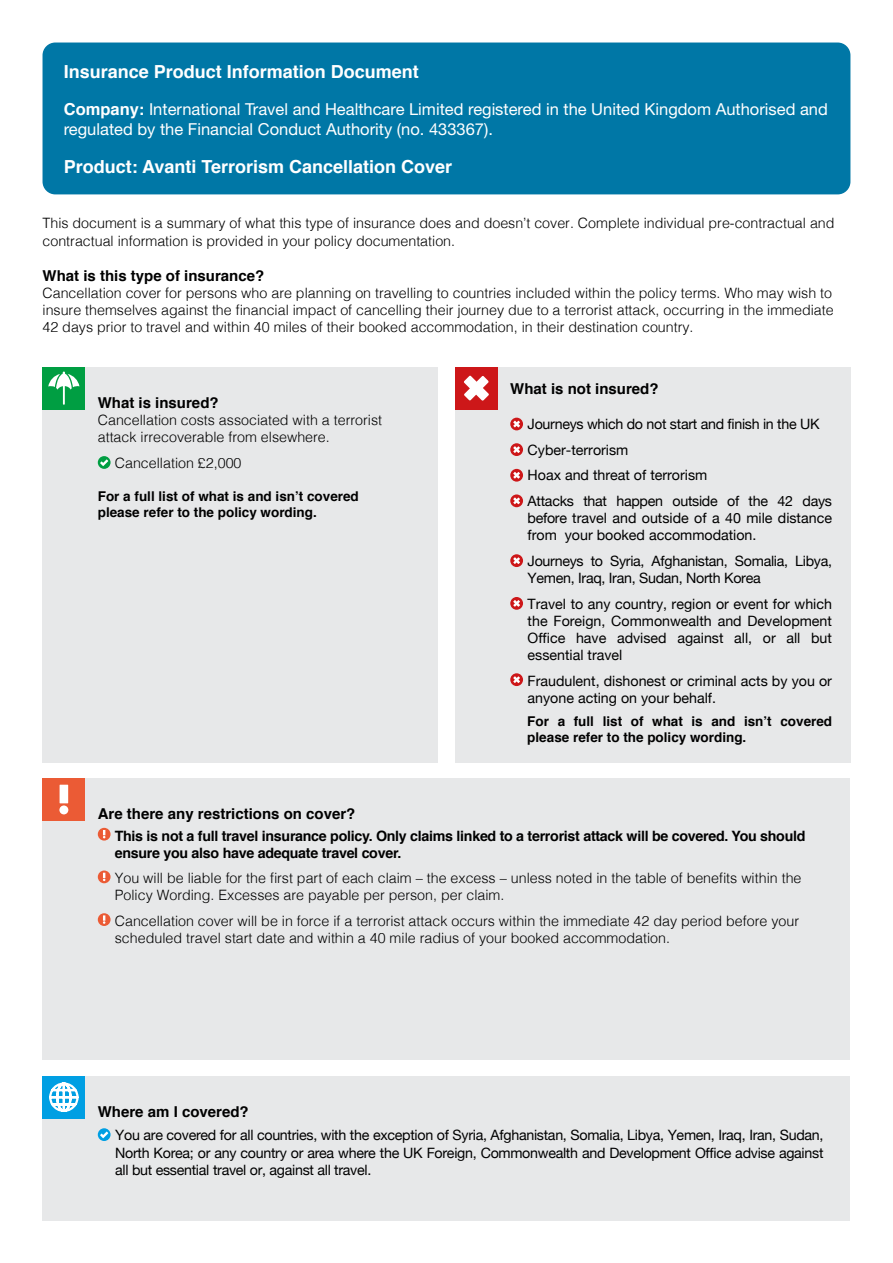
<style>
.page{position:relative;width:893px;height:1263px;background:#fff}
.page>*{position:absolute;margin:0;border:0;box-sizing:border-box;transform-origin:0 0}
.t1{font:700 18px "Helvetica";color:#fff}
.t2{font:16.5px/19.8px "Helvetica Neue";color:#fff}
.t3{font:700 15px "Helvetica";color:#000}
.t4{font:300 14.25px/17.1px "Helvetica";color:#000}
.t5{font:14.25px/17.1px "Helvetica Neue";color:#000}
.t6{font:14.25px/25.7px "Helvetica Neue";letter-spacing:-.02em;color:#000}
.t7{font:700 14.25px/17.1px "Helvetica";letter-spacing:-.02em;color:#000}
.t8{font:700 13.5px/16.2px "Helvetica";color:#000}
.s1{font-family:"Helvetica";font-weight:700}
</style>
<div class="page">
<div style="left:43px;top:778px;width:807px;height:282px;background:#e7e8e9"></div>
<svg style="left:98px;top:828px;width:13px;height:12px"></svg>
<svg style="left:98px;top:870px;width:13px;height:13px"></svg>
<svg style="left:98px;top:913px;width:13px;height:13px"></svg>
<div style="left:43px;top:43px;width:807px;height:151px;background:#0077a6;border-radius:13px"></div>
<div style="left:43px;top:367px;width:395px;height:395px;background:#e7e8e9"></div>
<svg style="left:98px;top:456px;width:13px;height:13px"></svg>
<div style="left:455px;top:367px;width:395px;height:395px;background:#e7e8e9"></div>
<svg style="left:510px;top:418px;width:13px;height:12px"></svg>
<svg style="left:510px;top:443px;width:13px;height:13px"></svg>
<svg style="left:510px;top:469px;width:13px;height:13px"></svg>
<svg style="left:510px;top:494px;width:13px;height:13px"></svg>
<svg style="left:510px;top:554px;width:13px;height:13px"></svg>
<svg style="left:510px;top:597px;width:13px;height:13px"></svg>
<svg style="left:510px;top:673px;width:13px;height:13px"></svg>
<div style="left:43px;top:1076px;width:807px;height:144px;background:#e7e8e9"></div>
<svg style="left:98px;top:1128px;width:13px;height:13px"></svg>
<div style="left:43px;top:367px;width:42px;height:42px;background:#009e42"></div>
<svg style="left:48px;top:371px;width:31px;height:34px"></svg>
<div style="left:43px;top:778px;width:42px;height:43px;background:#eb5b35"></div>
<svg style="left:59px;top:785px;width:9px;height:29px"></svg>
<div style="left:43px;top:1076px;width:42px;height:42px;background:#009fe3"></div>
<svg style="left:49px;top:1082px;width:30px;height:30px"></svg>
<div style="left:455px;top:367px;width:43px;height:42px;background:#cd1719"></div>
<svg style="left:464px;top:375px;width:25px;height:26px"></svg>
<p class="t1" style="left:64px;top:57px;width:357px">Insurance Product Information Document</p>
<p class="t2" style="left:64px;top:99px;width:766px"><span class="s1">Company:</span> International Travel and Healthcare Limited registered in the United Kingdom Authorised and regulated by the Financial Conduct Authority (no. 433367).</p>
<p class="t1" style="left:64px;top:152px;width:390px">Product: Avanti Terrorism Cancellation Cover</p>
<p class="t4" style="left:43px;top:213px;width:793px;line-height:18px">This document is a summary of what this type of insurance does and doesn’t cover. Complete individual pre-contractual and contractual information is provided in your policy documentation.</p>
<p class="t3" style="left:43px;top:264px;width:223px">What is this type of insurance?</p>
<p class="t4" style="left:43px;top:284px;width:793px;text-align:justify">Cancellation cover for persons who are planning on travelling to countries included within the policy terms. Who may wish to insure themselves against the financial impact of cancelling their journey due to a terrorist attack, occurring in the immediate 42 days prior to travel and within 40 miles of their booked accommodation, in their destination country.</p>
<p class="t3" style="left:98px;top:390px;width:122px">What is insured?</p>
<p class="t4" style="left:98px;top:410px;width:286px">Cancellation costs associated with a terrorist attack irrecoverable from elsewhere.</p>
<p class="t4" style="left:115px;top:453px;width:128px">Cancellation £2,000</p>
<p class="t8" style="left:98px;top:488px;width:263px">For a full list of what is and isn’t covered please refer to the policy wording.</p>
<p class="t3" style="left:510px;top:377px;width:150px">What is not insured?</p>
<p class="t6" style="left:528px;top:411px;width:306px">Journeys which do not start and finish in the UK Cyber-terrorism<br>Hoax and threat of terrorism<br>Attacks that happen outside of the 42 days</p>
<p class="t5" style="left:528px;top:509px;width:306px">before travel and outside of a 40 mile distance from your booked accommodation.</p>
<p class="t6" style="left:528px;top:552px;width:306px;line-height:17.1px">Journeys to Syria, Afghanistan, Somalia, Libya,<br>Yemen, Iraq, Iran, Sudan, North Korea</p>
<p class="t5" style="left:528px;top:595px;width:306px;text-align:justify">Travel to any country, region or event for which the Foreign, Commonwealth and Development Office have advised against all, or all but essential travel</p>
<p class="t5" style="left:528px;top:672px;width:306px">Fraudulent, dishonest or criminal acts by you or anyone acting on your behalf.</p>
<p class="t8" style="left:527px;top:713px;width:306px">For a full list of what is and isn’t covered please refer to the policy wording.</p>
<p class="t3" style="left:98px;top:802px;width:259px">Are there any restrictions on cover?</p>
<p class="t7" style="left:115px;top:827px;width:692px">This is not a full travel insurance policy. Only claims linked to a terrorist attack will be covered. You should ensure you also have adequate travel cover.</p>
<p class="t4" style="left:115px;top:869px;width:688px">You will be liable for the first part of each claim – the excess – unless noted in the table of benefits within the<br>Policy Wording. Excesses are payable per person, per claim.</p>
<p class="t4" style="left:115px;top:911px;width:686px">Cancellation cover will be in force if a terrorist attack occurs within the immediate 42 day period before your scheduled travel start date and within a 40 mile radius of your booked accommodation.</p>
<p class="t3" style="left:98px;top:1099px;width:152px">Where am I covered?</p>
<p class="t5" style="left:115px;top:1126px;width:710px;text-align:justify">You are covered for all countries, with the exception of Syria, Afghanistan, Somalia, Libya, Yemen, Iraq, Iran, Sudan, North Korea; or any country or area where the UK Foreign, Commonwealth and Development Office advise against all but essential travel or, against all travel.</p>
</div>
